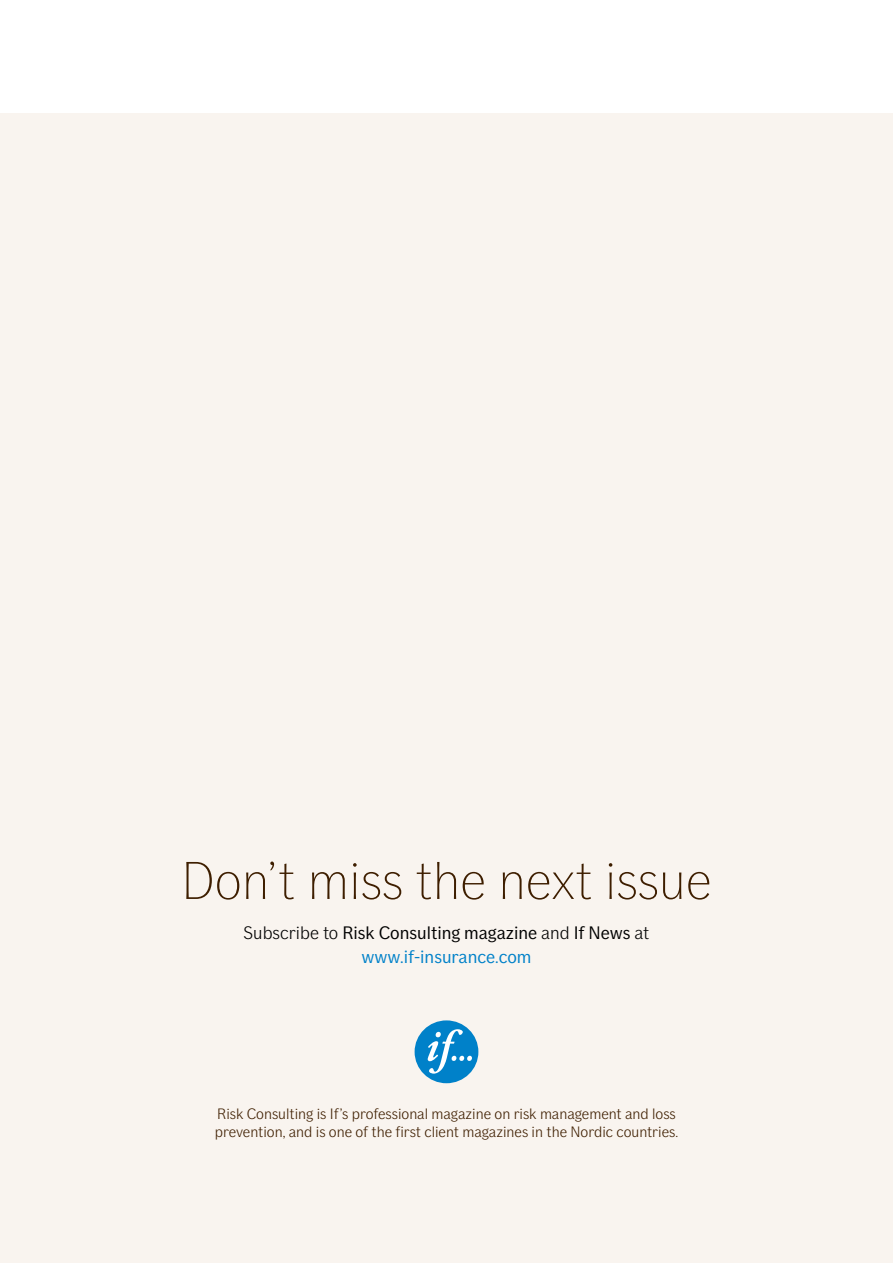
<style>
.page{position:relative;width:893px;height:1263px;background:#f9f4ef}
.page>*{position:absolute;margin:0;border:0;box-sizing:border-box;transform-origin:0 0}
.Heading{font:100 52.8px "If Sans";color:#3e1e00}
.t1{font:18px/24px "If Sans";color:#000;text-align:center}
.t2{font:300 15px/18px "If Sans";color:#3e1e00}
.s1{font-weight:300}
.s2{color:#0081c9}
</style>
<div class="page">
<div style="left:415px;top:1020px;width:63px;height:63px;background:#0081c9;border-radius:50%"></div>
<svg style="left:428px;top:1029px;width:44px;height:45px"></svg>
<div style="left:0;top:0;width:893px;height:113px;background:#fff"></div>
<p class="Heading" style="left:181px;top:851px;width:532px">Don’t miss the next issue</p>
<p class="t1" style="left:244px;top:921px;width:407px"><span class="s1">Subscribe to</span> Risk Consulting magazine <span class="s1">and</span> If News <span class="s1">at </span><span class="s2">www.if-insurance.com</span></p>
<p class="t2" style="left:215px;top:1105px;width:465px">Risk Consulting is If’s professional magazine on risk management and loss prevention, and is one of the first client magazines in the Nordic countries.</p>
</div>
